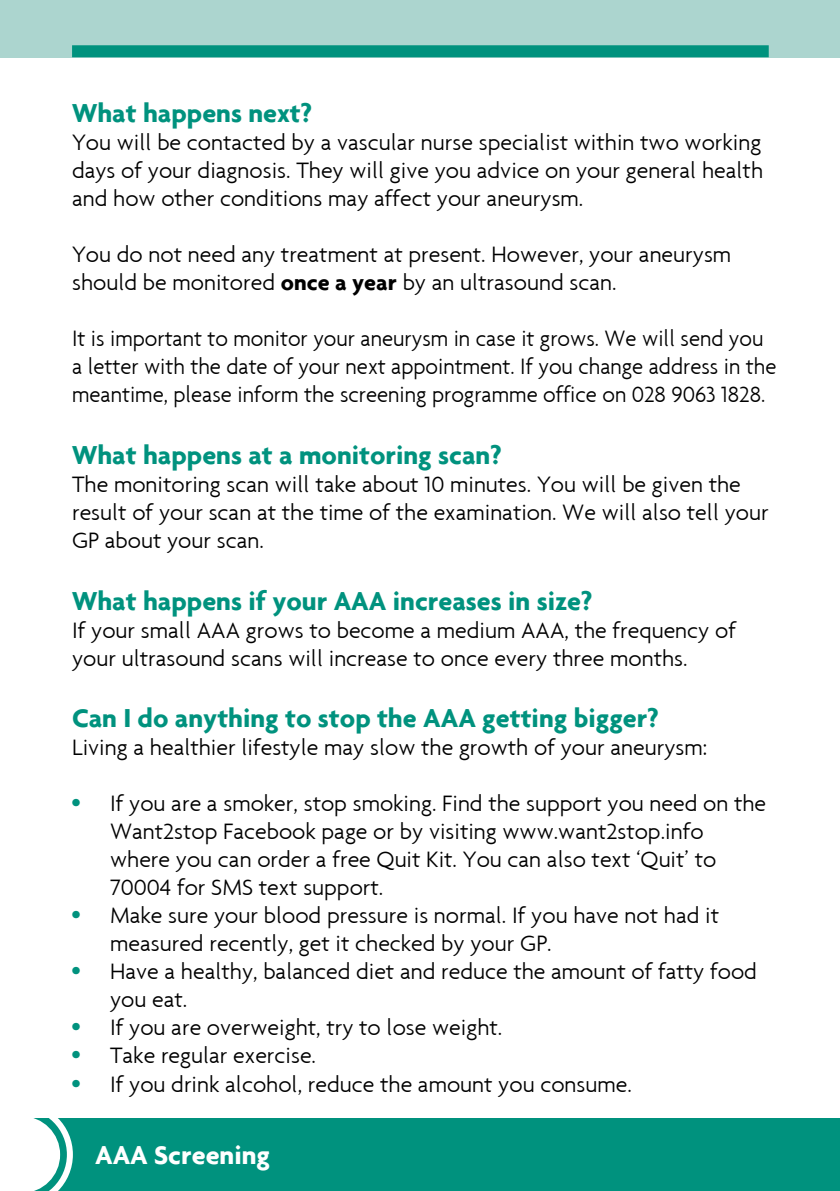
<style>
.page{position:relative;width:840px;height:1191px;background:#fff}
.page>*{position:absolute;margin:0;border:0;box-sizing:border-box;transform-origin:0 0}
.t1{font:700 28px "Agenda";color:#00927e}
.t2{font:700 28px "Agenda";color:#fff}
.t3{font:300 24px/28px "Agenda";color:#000}
.t4{font:300 24px/28px "Agenda";color:#000;scale:.95 1}
.s1{font-weight:700}
.s2{font-family:"Akzidenz Grotesk BE";font-weight:700;color:#00927e}
</style>
<div class="page">
<div style="left:0;top:0;width:839px;height:57px;background:#acd5cf"></div>
<div style="left:22px;top:1119px;width:817px;height:72px;background:#00927e"></div>
<div style="left:72px;top:45px;width:696px;height:12px;background:#00927e"></div>
<svg style="left:22px;top:1118px;width:51px;height:73px"></svg>
<p class="t1" style="left:72px;top:96px;width:241px">What happens next?</p>
<p class="t3" style="left:72px;top:128px;width:692px;text-align:justify">You will be contacted by a vascular nurse specialist within two working days of your diagnosis. They will give you advice on your general health and how other conditions may affect your aneurysm.</p>
<p class="t3" style="left:72px;top:240px;width:660px">You do not need any treatment at present. However, your aneurysm should be monitored <span class="s1">once a year</span> by an ultrasound scan.</p>
<p class="t4" style="left:72px;top:324px;width:742px">It is important to monitor your aneurysm in case it grows. We will send you a letter with the date of your next appointment. If you change address in the meantime, please inform the screening programme office on 028 9063 1828.</p>
<p class="t1" style="left:72px;top:438px;width:431px">What happens at a monitoring scan?</p>
<p class="t3" style="left:72px;top:470px;width:697px">The monitoring scan will take about 10 minutes. You will be given the result of your scan at the time of the examination. We will also tell your<br>GP about your scan.</p>
<p class="t1" style="left:72px;top:583px;width:521px">What happens if your AAA increases in size?</p>
<p class="t3" style="left:72px;top:615px;width:665px">If your small AAA grows to become a medium AAA, the frequency of your ultrasound scans will increase to once every three months.</p>
<p class="t1" style="left:72px;top:701px;width:588px">Can I do anything to stop the AAA getting bigger?</p>
<p class="t3" style="left:72px;top:733px;width:636px">Living a healthier lifestyle may slow the growth of your aneurysm:</p>
<p class="t3" style="left:110px;top:789px;width:657px;text-indent:-38px"><span class="s2">•</span> If you are a smoker, stop smoking. Find the support you need on the Want2stop Facebook page or by visiting www.want2stop.info where you can order a free Quit Kit. You can also text ‘Quit’ to 70004 for SMS text support.</p>
<p class="t3" style="left:110px;top:901px;width:610px;text-indent:-38px"><span class="s2">•</span> Make sure your blood pressure is normal. If you have not had it measured recently, get it checked by your GP.</p>
<p class="t3" style="left:110px;top:957px;width:648px;text-indent:-38px"><span class="s2">•</span> Have a healthy, balanced diet and reduce the amount of fatty food you eat.</p>
<p class="t3" style="left:72px;top:1013px;width:431px"><span class="s2">•</span> If you are overweight, try to lose weight.</p>
<p class="t3" style="left:72px;top:1041px;width:245px"><span class="s2">•</span> Take regular exercise.</p>
<p class="t3" style="left:72px;top:1069px;width:561px"><span class="s2">•</span> If you drink alcohol, reduce the amount you consume.</p>
<p class="t2" style="left:95px;top:1137px;width:176px">AAA Screening</p>
</div>
